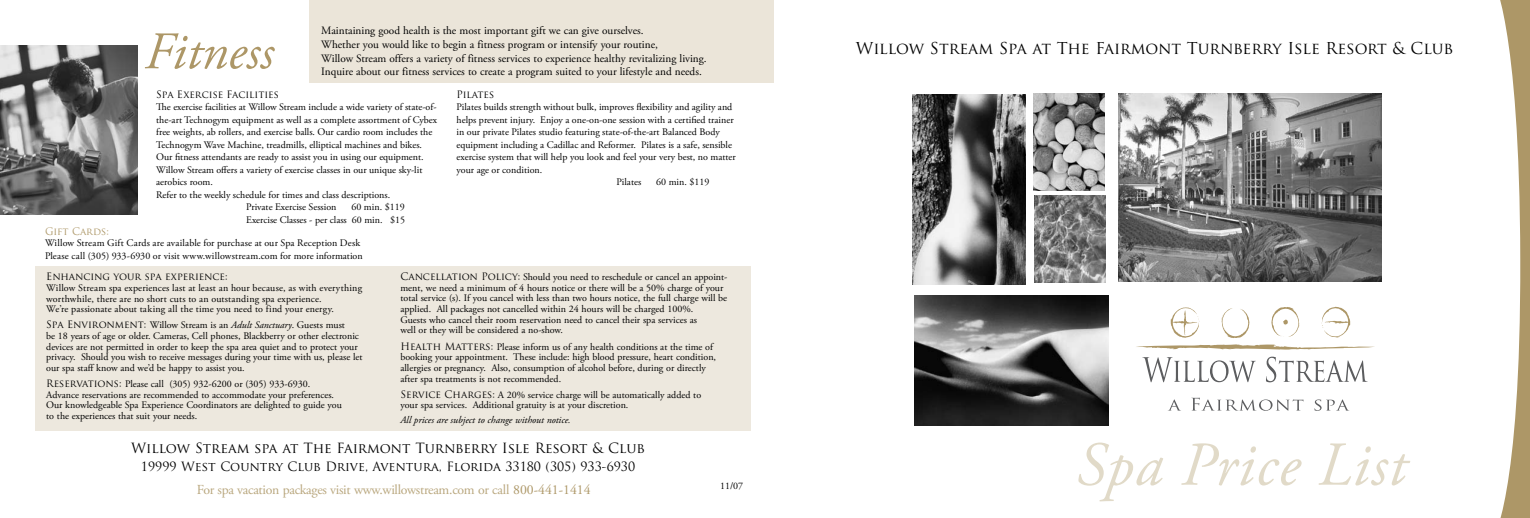
<style>
.page{position:relative;width:1530px;height:518px;background:#fff}
.page>*{position:absolute;margin:0;border:0;box-sizing:border-box;transform-origin:0 0}
.t1{font:italic 62.25px "Adobe Garamond Pro";letter-spacing:.02em;color:#e1dac8}
.t2{font:italic 52.62px "Adobe Garamond Pro";color:#ad9767}
.t3{font:16px "Trajan Pro";color:#000}
.t4{font:13.75px "Adobe Garamond Pro";letter-spacing:-.02em;color:#b9a77e}
.t5{font:13.75px "Trajan Pro";color:#000}
.t6{font:12.5px "Trajan Pro";color:#000}
.t7{font:11.25px/13.8px "Adobe Garamond Pro";color:#000}
.t8{font:10px/10.6px "Adobe Garamond Pro";color:#000}
.t9{font:10px "Trajan Pro";color:#000}
.t10{font:italic 10px "Adobe Garamond Pro";color:#000}
.t11{font:10px "Trajan Pro";color:#ad9767}
.s1{font-family:"Trajan Pro"}
.s2{font-style:italic}
.s3{color:#ad9767}
</style>
<div class="page">
<div style="left:309px;top:0;width:465px;height:82px;background:#ebe5d9"></div>
<div style="left:36px;top:266px;width:715px;height:164px;background:#ede8de"></div>
<svg style="left:1500px;top:0;width:30px;height:518px"></svg>
<img style="left:0;top:45px;width:138px;height:169px">
<svg style="left:1169px;top:399px;width:11px;height:11px"></svg>
<svg style="left:1191px;top:397px;width:112px;height:13px"></svg>
<svg style="left:1315px;top:399px;width:33px;height:11px"></svg>
<svg style="left:1221px;top:308px;width:29px;height:30px"></svg>
<svg style="left:1171px;top:307px;width:29px;height:30px"></svg>
<svg style="left:1271px;top:307px;width:29px;height:30px"></svg>
<svg style="left:1322px;top:307px;width:28px;height:30px"></svg>
<svg style="left:1136px;top:344px;width:239px;height:5px"></svg>
<svg style="left:1142px;top:357px;width:114px;height:25px"></svg>
<svg style="left:1266px;top:356px;width:102px;height:26px"></svg>
<img style="left:912px;top:94px;width:114px;height:191px">
<img style="left:1034px;top:195px;width:72px;height:88px">
<img style="left:1033px;top:93px;width:72px;height:97px">
<img style="left:914px;top:295px;width:195px;height:130px">
<img style="left:1118px;top:94px;width:264px;height:187px">
<p class="t7" style="left:321px;top:24px;width:387px">Maintaining good health is the most important gift we can give ourselves.<br>Whether you would like to begin a fitness program or intensify your routine,<br>Willow Stream offers a variety of fitness services to experience healthy revitalizing living.<br>Inquire about our fitness services to create a program suited to your lifestyle and needs.</p>
<h2 class="t2" style="left:144px;top:20px;width:131px">Fitness</h2>
<p class="t9" style="left:156px;top:88px;width:124px">Spa Exercise Facilities</p>
<p class="t8" style="left:156px;top:102px;width:282px">The exercise facilities at Willow Stream include a wide variety of state-of-</p>
<p class="t8" style="left:156px;top:114px;width:283px">the-art Technogym equipment as well as a complete assortment of Cybex</p>
<p class="t8" style="left:156px;top:127px;width:278px">free weights, ab rollers, and exercise balls. Our cardio room includes the</p>
<p class="t8" style="left:156px;top:139px;width:267px">Technogym Wave Machine, treadmills, elliptical machines and bikes.</p>
<p class="t8" style="left:156px;top:152px;width:269px">Our fitness attendants are ready to assist you in using our equipment.</p>
<p class="t8" style="left:156px;top:164px;width:268px">Willow Stream offers a variety of exercise classes in our unique sky-lit</p>
<p class="t8" style="left:156px;top:177px;width:58px">aerobics room.</p>
<p class="t8" style="left:156px;top:189px;width:236px">Refer to the weekly schedule for times and class descriptions.</p>
<p class="t8" style="left:246px;top:202px;width:92px">Private Exercise Session</p>
<p class="t9" style="left:457px;top:88px;width:39px">Pilates</p>
<p class="t8" style="left:457px;top:102px;width:277px">Pilates builds strength without bulk, improves flexibility and agility and</p>
<p class="t8" style="left:457px;top:114px;width:279px">helps prevent injury. Enjoy a one-on-one session with a certified trainer</p>
<p class="t8" style="left:457px;top:127px;width:265px">in our private Pilates studio featuring state-of-the-art Balanced Body</p>
<p class="t8" style="left:457px;top:139px;width:277px">equipment including a Cadillac and Reformer. Pilates is a safe, sensible</p>
<p class="t8" style="left:457px;top:152px;width:281px">exercise system that will help you look and feel your very best, no matter</p>
<p class="t8" style="left:457px;top:164px;width:87px">your age or condition.</p>
<p class="t8" style="left:617px;top:177px;width:26px">Pilates</p>
<p class="t8" style="left:656px;top:177px;width:55px">60 min. $119</p>
<p class="t8" style="left:246px;top:201px;width:160px;line-height:12.5px;text-align:right">60 min. $119<br>Exercise Classes - per class 60 min. $15</p>
<p class="t11" style="left:45px;top:225px;width:65px">Gift Cards:</p>
<p class="t8" style="left:45px;top:237px;width:319px;line-height:12.5px">Willow Stream Gift Cards are available for purchase at our Spa Reception Desk<br>Please call (305) 933-6930 or visit www.willowstream.com for more information</p>
<p class="t9" style="left:46px;top:270px;width:183px">Enhancing your spa experience:</p>
<p class="t8" style="left:46px;top:282px;width:317px">Willow Stream spa experiences last at least an hour because, as with everything worthwhile, there are no short cuts to an outstanding spa experience.<br>We’re passionate about taking all the time you need to find your energy.</p>
<p class="t8" style="left:46px;top:320px;width:318px"><span class="s1">Spa Environment:</span> Willow Stream is an <span class="s2">Adult Sanctuary</span>. Guests must<br>be 18 years of age or older. Cameras, Cell phones, Blackberry or other electronic devices are not permitted in order to keep the spa area quiet and to protect your privacy. Should you wish to receive messages during your time with us, please let our spa staff know and we’d be happy to assist you.</p>
<p class="t8" style="left:46px;top:379px;width:297px"><span class="s1">Reservations:</span> Please call (305) 932-6200 or (305) 933-6930.<br>Advance reservations are recommended to accommodate your preferences.<br>Our knowledgeable Spa Experience Coordinators are delighted to guide you to the experiences that suit your needs.</p>
<p class="t8" style="left:400px;top:272px;width:329px"><span class="s1">Cancellation Policy:</span> Should you need to reschedule or cancel an appoint&shy;ment, we need a minimum of 4 hours notice or there will be a 50% charge of your total service (s). If you cancel with less than two hours notice, the full charge will be applied. All packages not cancelled within 24 hours will be charged 100%.<br>Guests who cancel their room reservation need to cancel their spa services as<br>well or they will be considered a no-show.</p>
<p class="t8" style="left:400px;top:341px;width:317px"><span class="s1">Health Matters:</span> Please inform us of any health conditions at the time of booking your appointment. These include: high blood pressure, heart condition, allergies or pregnancy. Also, consumption of alcohol before, during or directly after spa treatments is not recommended.</p>
<p class="t8" style="left:400px;top:389px;width:302px"><span class="s1">Service Charges:</span> A 20% service charge will be automatically added to your spa services. Additional gratuity is at your discretion.</p>
<p class="t10" style="left:400px;top:413px;width:172px">All prices are subject to change without notice.</p>
<h3 class="t5" style="left:131px;top:439px;width:515px">Willow Stream spa at The Fairmont Turnberry Isle Resort &amp; Club</h3>
<p class="t6" style="left:141px;top:458px;width:496px">19999 West Country Club Drive, Aventura, Florida 33180 (305) 933-6930</p>
<h3 class="t4" style="left:197px;top:481px;width:395px">For spa vacation packages visit www.willowstream.com or call <span class="s3">800-441-1414</span></h3>
<p class="t8" style="left:720px;top:481px;width:25px">11/07</p>
<h3 class="t3" style="left:856px;top:38px;width:599px">Willow Stream Spa at The Fairmont Turnberry Isle Resort &amp; Club</h3>
<h1 class="t1" style="left:1076px;top:427px;width:331px">Spa Price List</h1>
</div>
